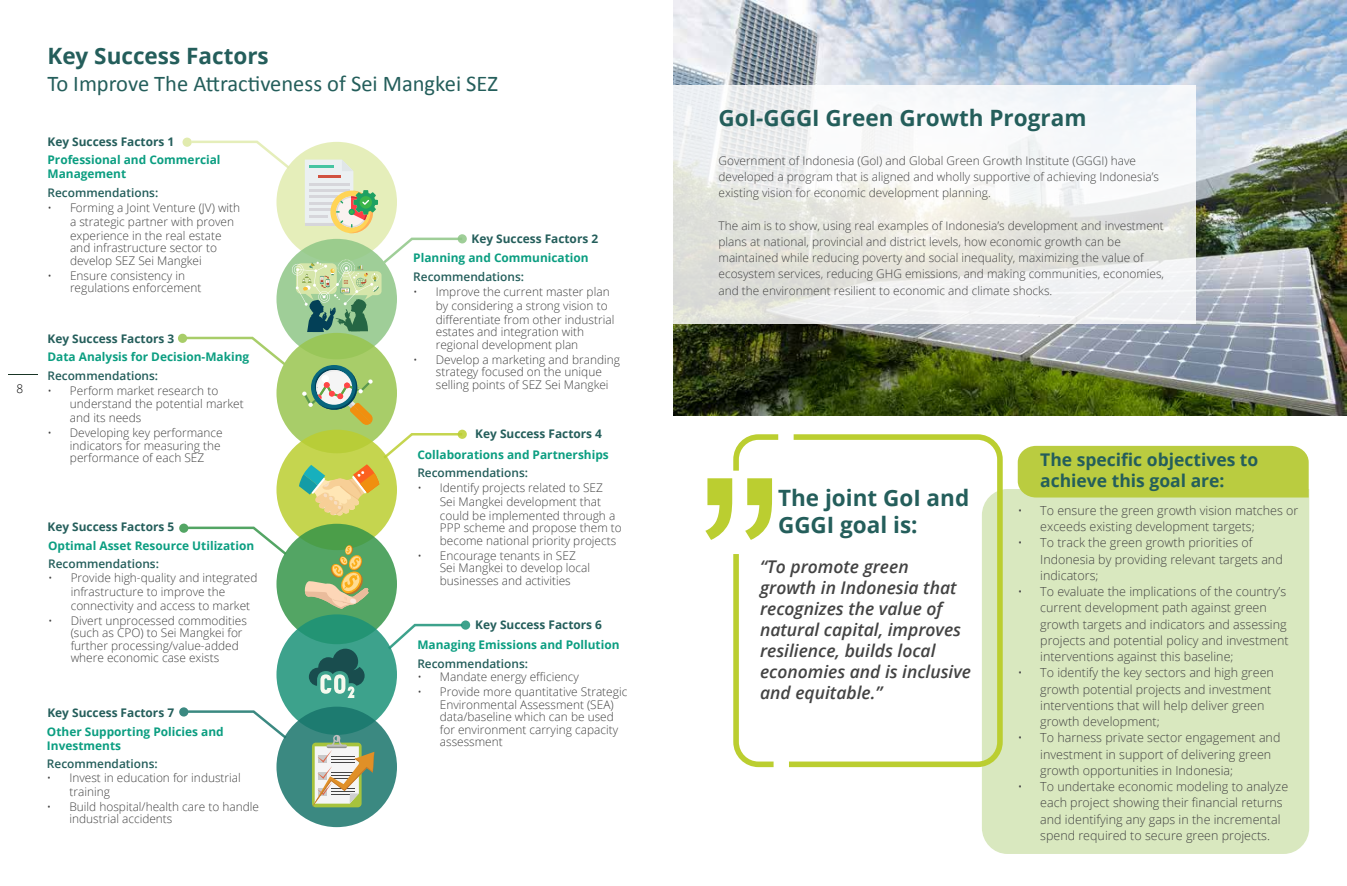
<style>
.page{position:relative;width:1347px;height:886px;background:#fff}
.page>*{position:absolute;margin:0;border:0;box-sizing:border-box;transform-origin:0 0}
.t1{font:700 22.5px/27px "Open Sans";color:#245e5b}
.t2{font:22.5px "Calibri";color:#245e5b}
.t3{font:italic 600 17.5px/21px "Open Sans";color:#434343}
.t4{font:700 17.5px/21px "Open Sans";color:#245e5b}
.t5{font:300 12.5px/16.2px "Open Sans";color:#434343}
.t6{font:300 11.88px/12.5px "Open Sans";color:#434343}
.t7{font:700 11.88px/13.8px "Open Sans";color:#0b9e81}
.t8{font:700 11.88px "Open Sans";color:#245e5b}
.t9{font:600 11.88px "Open Sans";color:#245e5b}
.t10{font:300 11.88px "Open Sans";color:#000}
</style>
<div class="page">
<hr style="left:8px;top:374px;width:30px;height:1px;background:#193525">
<div style="left:982px;top:489px;width:327px;height:365px;background:#d9e8bf"></div>
<img style="left:673px;top:1px;width:673px;height:414px">
<svg style="left:673px;top:85px;width:523px;height:238px"></svg>
<div style="left:276px;top:333px;width:121px;height:120px;background:#a8cd69;border-radius:50%"></div>
<div style="left:276px;top:430px;width:121px;height:120px;background:#c5d54f;border-radius:50%"></div>
<svg style="left:276px;top:524px;width:121px;height:120px;background:#52a45f"></svg>
<svg style="left:276px;top:614px;width:121px;height:121px;background:#399f87"></svg>
<svg style="left:276px;top:707px;width:121px;height:120px;background:#36877e"></svg>
<svg style="left:187px;top:709px;width:101px;height:31px"></svg>
<svg style="left:187px;top:525px;width:101px;height:31px"></svg>
<div style="left:182px;top:138px;width:10px;height:9px;background:#e1ebae;border-radius:50%"></div>
<svg style="left:178px;top:334px;width:9px;height:9px"></svg>
<svg style="left:179px;top:707px;width:9px;height:9px"></svg>
<svg style="left:179px;top:523px;width:9px;height:10px"></svg>
<div style="left:457px;top:234px;width:10px;height:9px;background:#9fce98;border-radius:50%"></div>
<svg style="left:457px;top:430px;width:10px;height:9px"></svg>
<svg style="left:461px;top:620px;width:9px;height:10px"></svg>
<svg style="left:387px;top:622px;width:76px;height:29px"></svg>
<svg style="left:299px;top:432px;width:164px;height:84px"></svg>
<svg style="left:309px;top:649px;width:55px;height:49px;background:#468c80"></svg>
<svg style="left:186px;top:139px;width:277px;height:286px"></svg>
<svg style="left:303px;top:545px;width:66px;height:65px;background:#91b06e"></svg>
<svg style="left:312px;top:735px;width:62px;height:72px"></svg>
<svg style="left:705px;top:478px;width:67px;height:62px"></svg>
<svg style="left:789px;top:434px;width:213px;height:333px"></svg>
<svg style="left:733px;top:434px;width:45px;height:37px"></svg>
<svg style="left:733px;top:554px;width:40px;height:213px"></svg>
<div style="left:1017px;top:446px;width:291px;height:51px;background:#bacc40"></div>
<p class="t10" style="left:17px;top:380px;width:8px">8</p>
<h1 class="t1" style="left:47px;top:42px;width:223px">Key Success Factors</h1>
<h1 class="t2" style="left:47px;top:70px;width:452px">To Improve The Attractiveness of Sei Mangkei SEZ</h1>
<p class="t8" style="left:48px;top:133px;width:128px">Key Success Factors 1</p>
<p class="t7" style="left:48px;top:152px;width:175px">Professional and Commercial<br>Management</p>
<p class="t9" style="left:48px;top:185px;width:112px">Recommendations:</p>
<p class="t6" style="left:70px;top:200px;width:172px;line-height:13.8px;text-indent:-23px">• Forming a Joint Venture (JV) with a strategic partner with proven experience in the real estate</p>
<p class="t6" style="left:70px;top:241px;width:148px">and infrastructure sector to develop SEZ Sei Mangkei</p>
<p class="t6" style="left:70px;top:269px;width:133px;text-indent:-23px">• Ensure consistency in regulations enforcement</p>
<p class="t8" style="left:48px;top:330px;width:128px">Key Success Factors 3</p>
<p class="t7" style="left:47px;top:349px;width:203px">Data Analysis for Decision-Making</p>
<p class="t9" style="left:47px;top:367px;width:112px">Recommendations:</p>
<p class="t6" style="left:70px;top:383px;width:175px;line-height:13.8px;text-indent:-23px">• Perform market research to understand the potential market and its needs</p>
<p class="t6" style="left:70px;top:426px;width:154px;text-indent:-23px">• Developing key performance indicators for measuring the performance of each SEZ</p>
<p class="t8" style="left:48px;top:518px;width:128px">Key Success Factors 5</p>
<p class="t7" style="left:48px;top:538px;width:207px">Optimal Asset Resource Utilization</p>
<p class="t9" style="left:48px;top:556px;width:112px">Recommendations:</p>
<p class="t6" style="left:71px;top:570px;width:188px;line-height:13.8px;text-indent:-23px">• Provide high-quality and integrated infrastructure to improve the connectivity and access to market</p>
<p class="t6" style="left:71px;top:614px;width:178px;text-indent:-23px">• Divert unprocessed commodities (such as CPO) to Sei Mangkei for further processing/value-added where economic case exists</p>
<p class="t8" style="left:47px;top:704px;width:128px">Key Success Factors 7</p>
<p class="t7" style="left:47px;top:724px;width:178px">Other Supporting Policies and<br>Investments</p>
<p class="t9" style="left:47px;top:756px;width:112px">Recommendations:</p>
<p class="t6" style="left:69px;top:771px;width:173px;line-height:13.8px;text-indent:-23px">• Invest in education for industrial training</p>
<p class="t6" style="left:69px;top:800px;width:191px;text-indent:-23px">• Build hospital/health care to handle industrial accidents</p>
<p class="t8" style="left:471px;top:231px;width:128px">Key Success Factors 2</p>
<p class="t7" style="left:413px;top:251px;width:177px">Planning and Communication</p>
<p class="t9" style="left:413px;top:269px;width:112px">Recommendations:</p>
<p class="t6" style="left:436px;top:285px;width:180px;line-height:13.8px;text-indent:-23px">• Improve the current master plan by considering a strong vision to differentiate from other industrial</p>
<p class="t6" style="left:436px;top:325px;width:150px">estates and integration with regional development plan</p>
<p class="t6" style="left:436px;top:353px;width:186px;text-indent:-23px">• Develop a marketing and branding strategy focused on the unique selling points of SEZ Sei Mangkei</p>
<p class="t8" style="left:475px;top:426px;width:128px">Key Success Factors 4</p>
<p class="t7" style="left:417px;top:447px;width:193px">Collaborations and Partnerships</p>
<p class="t9" style="left:417px;top:465px;width:112px">Recommendations:</p>
<p class="t6" style="left:440px;top:481px;width:177px;line-height:13.8px;text-indent:-23px">• Identify projects related to SEZ<br>Sei Mangkei development that could be implemented through a</p>
<p class="t6" style="left:440px;top:521px;width:183px">PPP scheme and propose them to become national priority projects</p>
<p class="t6" style="left:440px;top:549px;width:152px;text-indent:-23px">• Encourage tenants in SEZ<br>Sei Mangkei to develop local businesses and activities</p>
<p class="t8" style="left:475px;top:616px;width:128px">Key Success Factors 6</p>
<p class="t7" style="left:417px;top:637px;width:204px">Managing Emissions and Pollution</p>
<p class="t9" style="left:417px;top:655px;width:112px">Recommendations:</p>
<p class="t6" style="left:417px;top:670px;width:163px">• Mandate energy efficiency</p>
<p class="t6" style="left:440px;top:685px;width:189px;text-indent:-23px">• Provide more quantitative Strategic<br>Environmental Assessment (SEA) data/baseline which can be used for environment carrying capacity assessment</p>
<h1 class="t1" style="left:718px;top:104px;width:369px">GoI-GGGI Green Growth Program</h1>
<p class="t6" style="left:718px;top:152px;width:442px;line-height:16.2px">Government of Indonesia (GoI) and Global Green Growth Institute (GGGI) have developed a program that is aligned and wholly supportive of achieving Indonesia’s existing vision for economic development planning.</p>
<p class="t6" style="left:718px;top:217px;width:447px;line-height:16.2px">The aim is to show, using real examples of Indonesia’s development and investment plans at national, provincial and district levels, how economic growth can be maintained while reducing poverty and social inequality, maximizing the value of ecosystem services, reducing GHG emissions, and making communities, economies, and the environment resilient to economic and climate shocks.</p>
<h1 class="t1" style="left:778px;top:484px;width:193px">The joint GoI and<br>GGGI goal is:</h1>
<h2 class="t3" style="left:760px;top:556px;width:212px">“To promote green<br>growth in Indonesia that recognizes the value of natural capital, improves resilience, builds local economies and is inclusive and equitable.”</h2>
<h2 class="t4" style="left:1040px;top:449px;width:220px">The specific objectives to achieve this goal are:</h2>
<p class="t5" style="left:1040px;top:502px;width:259px;text-indent:-22px">• To ensure the green growth vision matches or exceeds existing development targets;</p>
<p class="t5" style="left:1040px;top:534px;width:244px;text-indent:-22px">• To track the green growth priorities of<br>Indonesia by providing relevant targets and indicators;</p>
<p class="t5" style="left:1040px;top:583px;width:250px;text-indent:-22px">• To evaluate the implications of the country’s current development path against green growth targets and indicators and assessing projects and potential policy and investment interventions against this baseline;</p>
<p class="t5" style="left:1040px;top:664px;width:235px;text-indent:-22px">• To identify the key sectors and high green growth potential projects and investment interventions that will help deliver green growth development;</p>
<p class="t5" style="left:1040px;top:729px;width:242px;text-indent:-22px">• To harness private sector engagement and investment in support of delivering green growth opportunities in Indonesia;</p>
<p class="t5" style="left:1040px;top:778px;width:249px;text-indent:-22px">• To undertake economic modeling to analyze each project showing their financial returns and identifying any gaps in the incremental spend required to secure green projects.</p>
</div>
